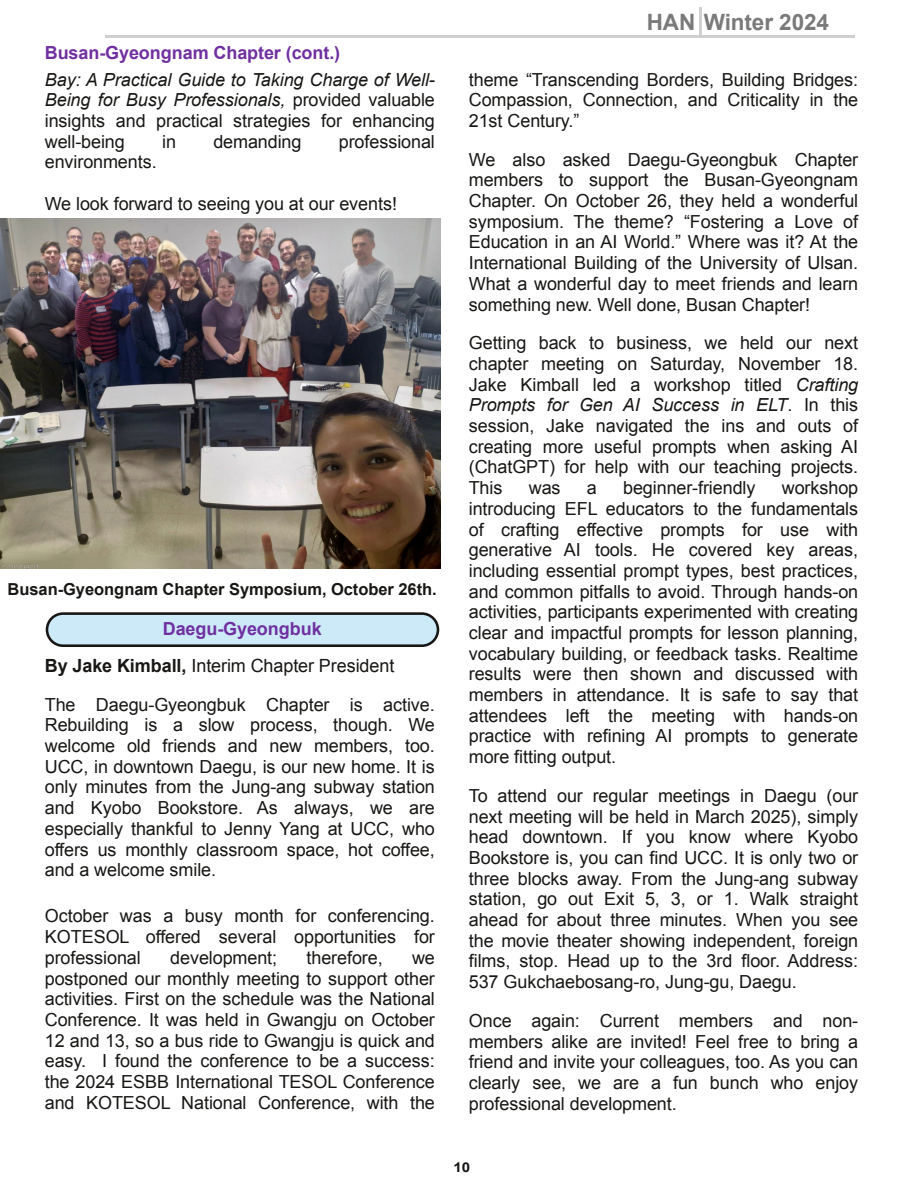
<style>
.page{position:relative;width:918px;height:1188px;background:#fff}
.page>*{position:absolute;margin:0;border:0;box-sizing:border-box;transform-origin:0 0}
.t1{font:700 22.5px "Arial";letter-spacing:-.005em;color:#7b7a7a}
.t2{font:18.15px "Arial";letter-spacing:-.005em;color:#181715}
.t3{font:18px/20.7px "Arial";letter-spacing:-.005em;color:#181715;text-align:justify}
.t4{font:700 18px "Arial";color:#7030a0}
.t5{font:700 16.5px "Arial";color:#181715}
.t6{font:700 13.5px "Arial";color:#181715;scale:1.12 1}
.s1{font-style:italic}
.s2{font-weight:700}
</style>
<div class="page">
<hr style="left:701px;top:36px;width:153px;height:2px;background:#d0d0d0">
<hr style="left:699px;top:8px;width:2px;height:28px;background:#d0d0d0">
<hr style="left:105px;top:36px;width:594px;height:2px;background:#d0d0d0">
<img style="left:0;top:219px;width:441px;height:349px">
<div style="left:47px;top:614px;width:391px;height:32px;background:#cdeaf9;border-radius:16px"></div>
<div style="left:46px;top:612px;width:393px;height:35px;border:3px solid #181715;border-radius:16px"></div>
<p class="t4" style="left:45px;top:42px;width:297px">Busan-Gyeongnam Chapter (cont.)</p>
<p class="t3" style="left:45px;top:69px;width:392px"><span class="s1">Bay: A Practical Guide to Taking Charge of Well-Being for Busy Professionals,</span> provided valuable insights and practical strategies for enhancing well-being</p>
<p class="t3" style="left:162px;top:131px;width:15px">in</p>
<p class="t3" style="left:213px;top:131px;width:90px">demanding</p>
<p class="t3" style="left:339px;top:131px;width:98px">professional</p>
<p class="t3" style="left:45px;top:152px;width:113px">environments.</p>
<p class="t3" style="left:45px;top:193px;width:354px">We look forward to seeing you at our events!</p>
<p class="t5" style="left:8px;top:580px;width:431px">Busan-Gyeongnam Chapter Symposium, October 26th.</p>
<p class="t4" style="left:163px;top:619px;width:160px">Daegu-Gyeongbuk</p>
<p class="t2" style="left:45px;top:656px;width:351px"><span class="s2">By Jake Kimball,</span> Interim Chapter President</p>
<p class="t3" style="left:45px;top:694px;width:392px">The Daegu-Gyeongbuk Chapter is active.<br>Rebuilding is a slow process, though. We welcome old friends and new members, too.<br>UCC, in downtown Daegu, is our new home. It is only minutes from the Jung-ang subway station and Kyobo Bookstore. As always, we are especially thankful to Jenny Yang at UCC, who offers us monthly classroom space, hot coffee, and a welcome smile.</p>
<p class="t3" style="left:45px;top:906px;width:392px">October was a busy month for conferencing.<br>KOTESOL offered several opportunities for professional</p>
<p class="t3" style="left:170px;top:947px;width:108px">development;</p>
<p class="t3" style="left:307px;top:947px;width:78px">therefore,</p>
<p class="t3" style="left:45px;top:947px;width:392px;text-indent:367px">we postponed our monthly meeting to support other activities. First on the schedule was the National Conference. It was held in Gwangju on October 12 and 13, so a bus ride to Gwangju is quick and easy. I found the conference to be a success: the 2024 ESBB International TESOL Conference and KOTESOL National Conference, with the</p>
<p class="t1" style="left:647px;top:10px;width:184px">HAN Winter 2024</p>
<p class="t3" style="left:469px;top:69px;width:391px">theme “Transcending Borders, Building Bridges:<br>Compassion, Connection, and Criticality in the 21st Century.”</p>
<p class="t3" style="left:469px;top:149px;width:391px">We also asked Daegu-Gyeongbuk Chapter members to support the Busan-Gyeongnam Chapter. On October 26, they held a wonderful symposium. The theme? “Fostering a Love of Education in an AI World.” Where was it? At the International Building of the University of Ulsan.<br>What a wonderful day to meet friends and learn something new. Well done, Busan Chapter!</p>
<p class="t3" style="left:469px;top:333px;width:391px">Getting back to business, we held our next chapter meeting on Saturday, November 18.<br>Jake Kimball led a workshop titled <span class="s1">Crafting Prompts for Gen AI Success in ELT</span>. In this session, Jake navigated the ins and outs of creating more useful prompts when asking AI (ChatGPT) for help with our teaching projects.<br>This</p>
<p class="t3" style="left:529px;top:478px;width:33px">was</p>
<p class="t3" style="left:587px;top:478px;width:12px">a</p>
<p class="t3" style="left:623px;top:478px;width:134px">beginner-friendly</p>
<p class="t3" style="left:469px;top:478px;width:391px;text-indent:313px">workshop introducing EFL educators to the fundamentals of crafting effective prompts for use with generative AI tools. He covered key areas, including essential prompt types, best practices, and common pitfalls to avoid. Through hands-on activities, participants experimented with creating clear and impactful prompts for lesson planning, vocabulary building, or feedback tasks. Realtime results were then shown and discussed with members in attendance. It is safe to say that attendees left the meeting with hands-on practice with refining AI prompts to generate more fitting output.</p>
<p class="t3" style="left:469px;top:785px;width:391px">To attend our regular meetings in Daegu (our next meeting will be held in March 2025), simply head downtown. If you know where Kyobo Bookstore is, you can find UCC. It is only two or three blocks away. From the Jung-ang subway station, go out Exit 5, 3, or 1. Walk straight ahead for about three minutes. When you see the movie theater showing independent, foreign films, stop. Head up to the 3rd floor. Address:<br>537 Gukchaebosang-ro, Jung-gu, Daegu.</p>
<p class="t3" style="left:469px;top:1010px;width:391px">Once again: Current members and non&shy;members alike are invited! Feel free to bring a friend and invite your colleagues, too. As you can clearly see, we are a fun bunch who enjoy professional development.</p>
<p class="t6" style="left:454px;top:1160px;width:16px">10</p>
</div>
